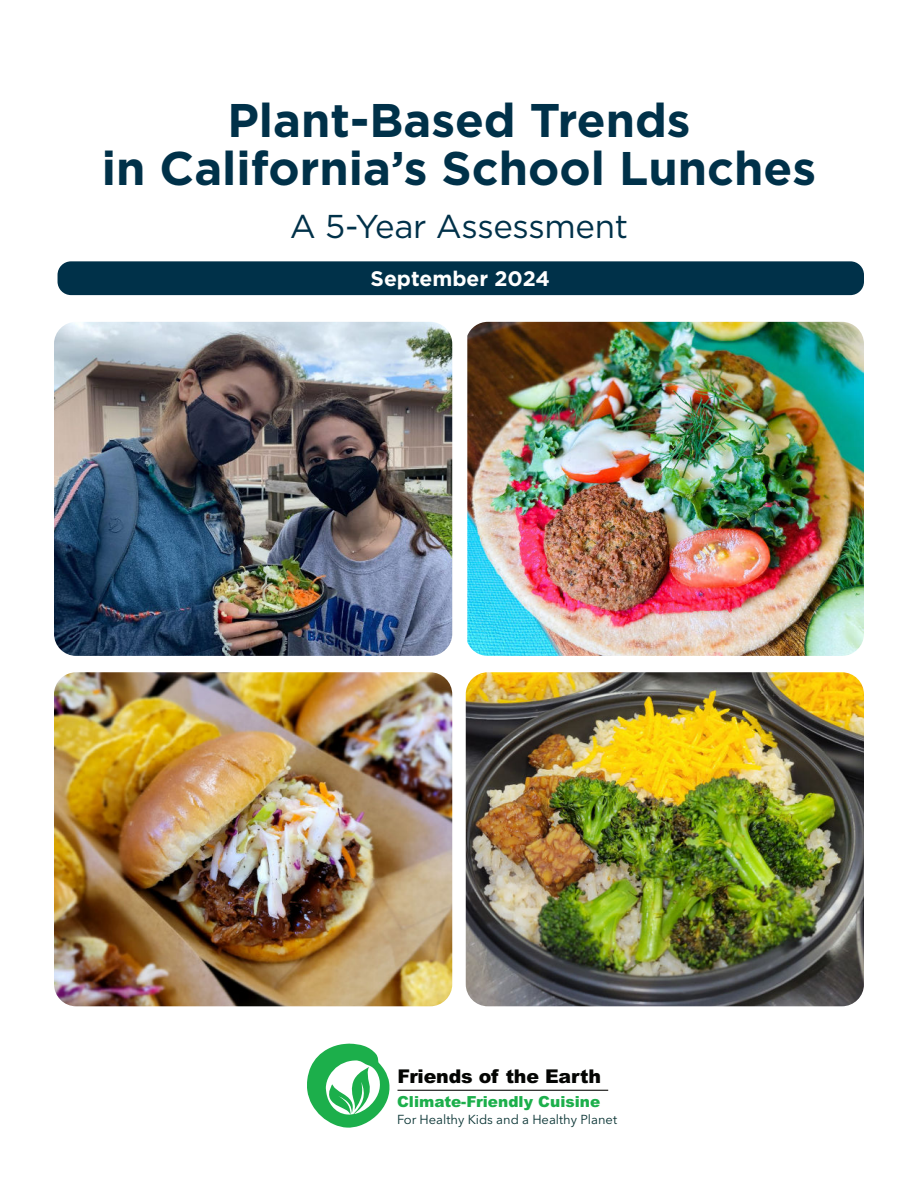
<style>
.page{position:relative;width:918px;height:1188px;background:#fff}
.page>*{position:absolute;margin:0;border:0;box-sizing:border-box;transform-origin:0 0}
.t1{font:700 47.25px/48px "Gotham";color:#003149;text-align:center}
.t2{font:33px "Gotham";letter-spacing:-.01em;color:#003149}
.t3{font:700 21px "Gotham";color:#fff}
.t4{font:900 18.9px "Arial";letter-spacing:-.01em;color:#040503}
.t5{font:900 15.3px "Arial";color:#1caf4b}
.t6{font:12.9px "Avenir Next";color:#073232}
</style>
<div class="page">
<svg style="left:307px;top:1044px;width:83px;height:84px"></svg>
<hr style="left:398px;top:1090px;width:210px;height:1px;background:#040503">
<img style="left:54px;top:322px;width:398px;height:334px">
<img style="left:54px;top:672px;width:398px;height:334px">
<img style="left:467px;top:322px;width:397px;height:334px">
<img style="left:466px;top:672px;width:398px;height:334px">
<div style="left:58px;top:261px;width:806px;height:34px;background:#003149;border-radius:14px"></div>
<p class="t1" style="left:102px;top:99px;width:716px">Plant-Based Trends<br>in California’s School Lunches</p>
<p class="t2" style="left:290px;top:211px;width:340px">A 5-Year Assessment</p>
<p class="t3" style="left:371px;top:269px;width:181px">September 2024</p>
<p class="t4" style="left:398px;top:1069px;width:205px">Friends of the Earth</p>
<p class="t5" style="left:397px;top:1096px;width:205px">Climate-Friendly Cuisine</p>
<p class="t6" style="left:397px;top:1114px;width:222px">For Healthy Kids and a Healthy Planet</p>
</div>
